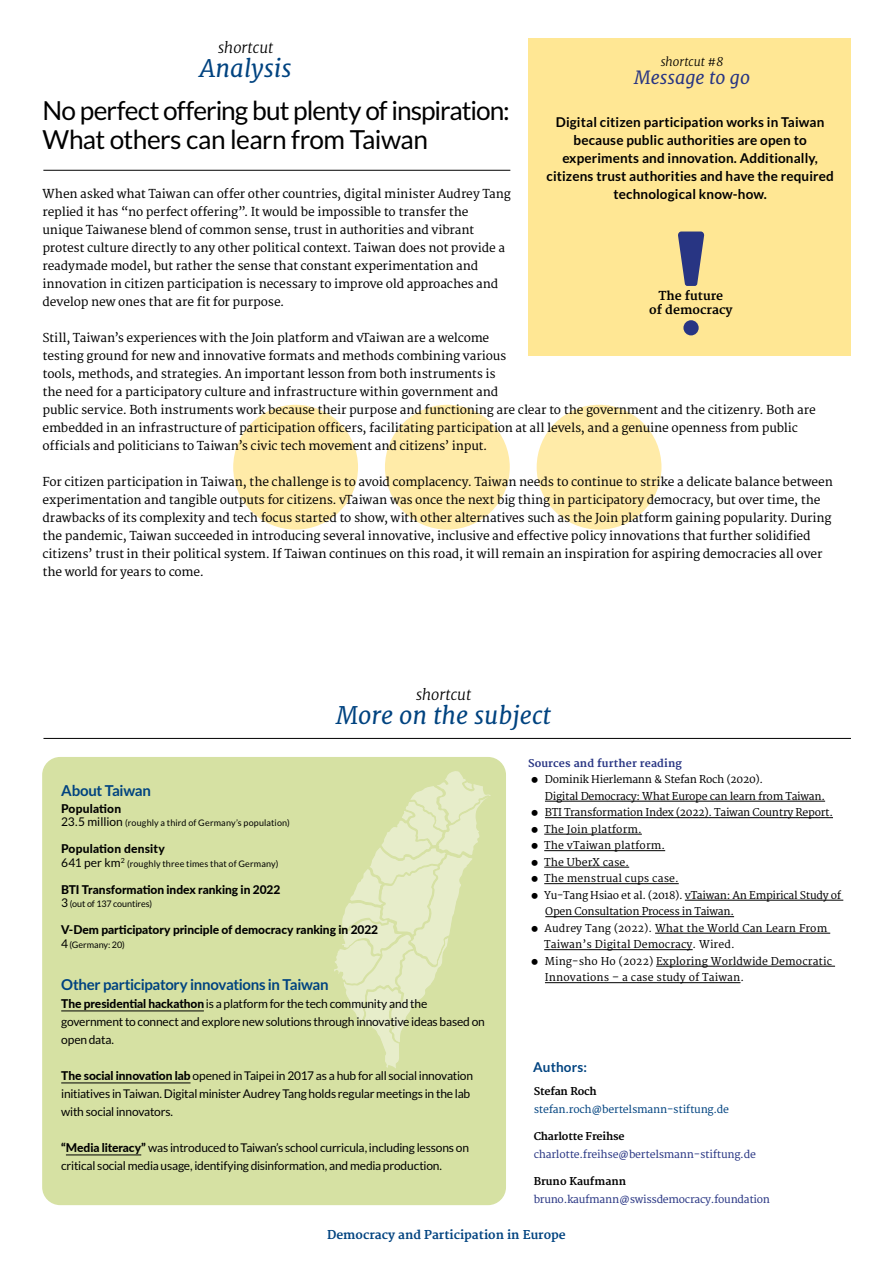
<style>
.page{position:relative;width:893px;height:1263px;background:#fff}
.page>*{position:absolute;margin:0;border:0;box-sizing:border-box;transform-origin:0 0}
.t1{font:26.25px/28.5px "Lato";letter-spacing:-.03em;color:#000}
.t2{font:italic 24px "Merriweather";color:#004380}
.t3{font:italic 18px "Merriweather";color:#283583}
.t4{font:700 15px "Lato";letter-spacing:-.025em;color:#004380}
.t5{font:italic 300 15px "Merriweather";color:#000}
.t6{font:700 13.5px/18px "Lato";letter-spacing:.01em;color:#000;text-align:center}
.t7{font:700 13.5px "Lato";letter-spacing:.01em;color:#004380}
.t8{font:12px/18px "Merriweather";letter-spacing:-.01em;color:#000}
.t9{font:12px/18px "Lato";letter-spacing:-.015em;color:#000}
.t10{font:800 12px "Lato";letter-spacing:-.005em;color:#000}
.t11{font:800 12px "Lato";letter-spacing:.015em;color:#000}
.t12{font:700 12px/13.5px "Merriweather";color:#000;text-align:center}
.t13{font:italic 300 12px "Merriweather";color:#000}
.t14{font:700 11.85px "Merriweather";color:#004380}
.t15{font:10.5px/16.5px "Merriweather";letter-spacing:.01em;color:#000}
.t16{font:10.5px "Merriweather";letter-spacing:-.025em;color:#283583}
.t17{font:10.5px "Merriweather";letter-spacing:-.02em;color:#004380}
.t18{font:700 10.5px "Merriweather";letter-spacing:-.02em;color:#000}
.t19{font:700 10.5px "Merriweather";letter-spacing:.01em;color:#283583}
.t20{font:700 10.5px "Merriweather";color:#000}
.t21{font:9px "Lato";letter-spacing:.01em;color:#000}
.t22{font:9px "Lato";letter-spacing:-.01em;color:#000}
.s1{font-size:12px}
.s2{font-weight:800}
</style>
<div class="page">
<div style="left:529px;top:38px;width:322px;height:318px;background:#ffe794"></div>
<svg style="left:678px;top:231px;width:26px;height:55px"></svg>
<div style="left:683px;top:320px;width:16px;height:15px;background:#283583;border-radius:50%"></div>
<div style="left:233px;top:405px;width:125px;height:125px;background:#ffeba8;border-radius:50%"></div>
<div style="left:385px;top:405px;width:125px;height:125px;background:#ffeba8;border-radius:50%"></div>
<div style="left:537px;top:405px;width:124px;height:125px;background:#ffeba8;border-radius:50%"></div>
<hr style="left:43px;top:170px;width:467px;height:1px;background:#000">
<div style="left:42px;top:757px;width:464px;height:448px;background:#d6e1a3;border-radius:18px"></div>
<hr style="left:545px;top:801px;width:280px;height:1px;background:#000">
<hr style="left:545px;top:817px;width:288px;height:1px;background:#000">
<hr style="left:544px;top:834px;width:98px;height:1px;background:#000">
<hr style="left:544px;top:850px;width:121px;height:1px;background:#000">
<hr style="left:544px;top:867px;width:85px;height:1px;background:#000">
<hr style="left:544px;top:883px;width:135px;height:1px;background:#000">
<hr style="left:685px;top:900px;width:158px;height:1px;background:#000">
<hr style="left:545px;top:916px;width:189px;height:1px;background:#000">
<hr style="left:655px;top:933px;width:175px;height:1px;background:#000">
<hr style="left:544px;top:949px;width:149px;height:1px;background:#000">
<hr style="left:656px;top:966px;width:179px;height:1px;background:#000">
<hr style="left:545px;top:982px;width:195px;height:1px;background:#000">
<hr style="left:43px;top:738px;width:808px;height:1px;background:#000">
<svg style="left:334px;top:771px;width:157px;height:297px"></svg>
<hr style="left:61px;top:1010px;width:143px;height:1px;background:#000">
<hr style="left:61px;top:1082px;width:130px;height:1px;background:#000">
<hr style="left:66px;top:1154px;width:75px;height:1px;background:#000">
<p class="t5" style="left:218px;top:38px;width:57px">shortcut</p>
<h2 class="t2" style="left:200px;top:54px;width:93px">Analysis</h2>
<h1 class="t1" style="left:43px;top:96px;width:469px">No perfect offering but plenty of inspiration:<br>What others can learn from Taiwan</h1>
<p class="t8" style="left:43px;top:185px;width:470px">When asked what Taiwan can offer other countries, digital minister Audrey Tang replied it has “no perfect offering”. It would be impossible to transfer the unique Taiwanese blend of common sense, trust in authorities and vibrant protest culture directly to any other political context. Taiwan does not provide a readymade model, but rather the sense that constant experimentation and innovation in citizen participation is necessary to improve old approaches and develop new ones that are fit for purpose.</p>
<p class="t8" style="left:43px;top:329px;width:465px">Still, Taiwan’s experiences with the Join platform and vTaiwan are a welcome testing ground for new and innovative formats and methods combining various tools, methods, and strategies. An important lesson from both instruments is the need for a participatory culture and infrastructure within government and</p>
<p class="t13" style="left:661px;top:54px;width:64px">shortcut #8</p>
<h3 class="t3" style="left:634px;top:67px;width:117px">Message to go</h3>
<p class="t6" style="left:546px;top:113px;width:289px">Digital citizen participation works in Taiwan because public authorities are open to experiments and innovation. Additionally, citizens trust authorities and have the required technological know-how.</p>
<p class="t12" style="left:649px;top:290px;width:85px">The future<br>of democracy</p>
<p class="t8" style="left:43px;top:401px;width:775px">public service. Both instruments work because their purpose and functioning are clear to the government and the citizenry. Both are embedded in an infrastructure of participation officers, facilitating participation at all levels, and a genuine openness from public officials and politicians to Taiwan’s civic tech movement and citizens’ input.</p>
<p class="t8" style="left:43px;top:473px;width:792px">For citizen participation in Taiwan, the challenge is to avoid complacency. Taiwan needs to continue to strike a delicate balance between experimentation and tangible outputs for citizens. vTaiwan was once the next big thing in participatory democracy, but over time, the drawbacks of its complexity and tech focus started to show, with other alternatives such as the Join platform gaining popularity. During the pandemic, Taiwan succeeded in introducing several innovative, inclusive and effective policy innovations that further solidified citizens’ trust in their political system. If Taiwan continues on this road, it will remain an inspiration for aspiring democracies all over the world for years to come.</p>
<p class="t5" style="left:416px;top:685px;width:57px">shortcut</p>
<h2 class="t2" style="left:336px;top:701px;width:217px">More on the subject</h2>
<p class="t4" style="left:61px;top:782px;width:91px">About Taiwan</p>
<p class="t11" style="left:61px;top:799px;width:62px">Population</p>
<p class="t21" style="left:61px;top:818px;width:230px"><span class="s1">23.5 million</span> (roughly a third of Germany’s population)</p>
<p class="t11" style="left:61px;top:840px;width:105px">Population density</p>
<p class="t21" style="left:61px;top:858px;width:219px"><span class="s1">641 per km</span><sup>2</sup> (roughly three times that of Germany)</p>
<p class="t10" style="left:61px;top:880px;width:221px">BTI Transformation index ranking in 2022</p>
<p class="t22" style="left:61px;top:899px;width:93px"><span class="s1">3</span> (out of 137 countires)</p>
<p class="t10" style="left:61px;top:921px;width:319px">V-Dem participatory principle of democracy ranking in 2022</p>
<p class="t21" style="left:61px;top:939px;width:65px"><span class="s1">4</span> (Germany: 20)</p>
<p class="t4" style="left:61px;top:976px;width:269px">Other participatory innovations in Taiwan</p>
<p class="t9" style="left:61px;top:995px;width:425px"><span class="s2">The presidential hackathon</span> is a platform for the tech community and the government to connect and explore new solutions through innovative ideas based on open data.</p>
<p class="t9" style="left:61px;top:1067px;width:413px"><span class="s2">The social innovation lab</span> opened in Taipei in 2017 as a hub for all social innovation initiatives in Taiwan. Digital minister Audrey Tang holds regular meetings in the lab with social innovators.</p>
<p class="t9" style="left:61px;top:1139px;width:409px"><span class="s2">“Media literacy”</span> was introduced to Taiwan’s school curricula, including lessons on critical social media usage, identifying disinformation, and media production.</p>
<p class="t19" style="left:528px;top:757px;width:155px">Sources and further reading</p>
<p class="t15" style="left:544px;top:772px;width:298px">Dominik Hierlemann &amp; Stefan Roch (2020).<br>Digital Democracy: What Europe can learn from Taiwan.<br>BTI Transformation Index (2022). Taiwan Country Report.<br>The Join platform.<br>The vTaiwan platform.<br>The UberX case.<br>The menstrual cups case.<br>Yu-Tang Hsiao et al. (2018). vTaiwan: An Empirical Study of Open Consultation Process in Taiwan.<br>Audrey Tang (2022). What the World Can Learn From Taiwan’s Digital Democracy. Wired.<br>Ming-sho Ho (2022) Exploring Worldwide Democratic Innovations – a case study of Taiwan.</p>
<p class="t7" style="left:533px;top:1060px;width:55px">Authors:</p>
<p class="t18" style="left:534px;top:1085px;width:65px">Stefan Roch</p>
<p class="t17" style="left:534px;top:1103px;width:197px">stefan.roch@bertelsmann-stiftung.de</p>
<p class="t18" style="left:534px;top:1130px;width:92px">Charlotte Freihse</p>
<p class="t16" style="left:534px;top:1148px;width:224px">charlotte.freihse@bertelsmann-stiftung.de</p>
<p class="t20" style="left:534px;top:1175px;width:94px">Bruno Kaufmann</p>
<p class="t16" style="left:534px;top:1193px;width:238px">bruno.kaufmann@swissdemocracy.foundation</p>
<p class="t14" style="left:327px;top:1228px;width:240px">Democracy and Participation in Europe</p>
</div>
